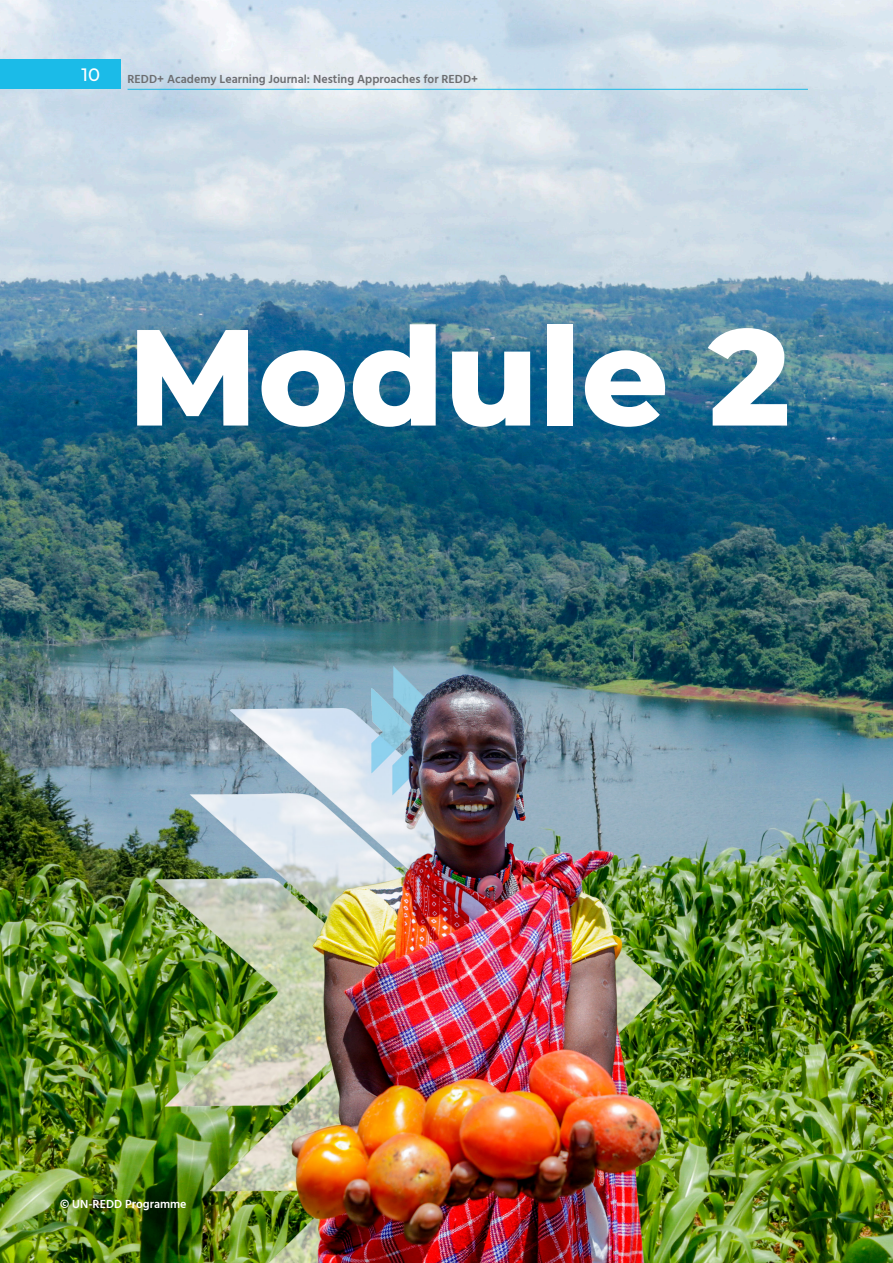
<style>
.page{position:relative;width:893px;height:1263px;background:#fff}
.page>*{position:absolute;margin:0;border:0;box-sizing:border-box;transform-origin:0 0}
.Module_number{font:800 136.5px "Montserrat";color:#fff}
.t1{font:500 18px "Montserrat";color:#fff}
.Running_hEADER{font:600 12px "Hind";color:#6c6d70}
.Photo_copyright{font:600 12px "Hind";color:#fff}
</style>
<div class="page">
<img style="left:0;top:0;width:893px;height:1263px">
<div style="left:0;top:60px;width:120px;height:29px;background:#1bbbe8"></div>
<hr style="left:128px;top:89px;width:680px;height:1px;background:#1bbbe8">
<img style="left:128px;top:465px;width:765px;height:798px">
<h2 class="t1" style="left:81px;top:62px;width:20px">10</h2>
<p class="Running_hEADER" style="left:128px;top:70px;width:352px">REDD+ Academy Learning Journal: Nesting Approaches for REDD+</p>
<p class="Module_number" style="left:128px;top:277px;width:664px">Module 2</p>
<p class="Photo_copyright" style="left:60px;top:1196px;width:128px">© UN-REDD Programme</p>
</div>
